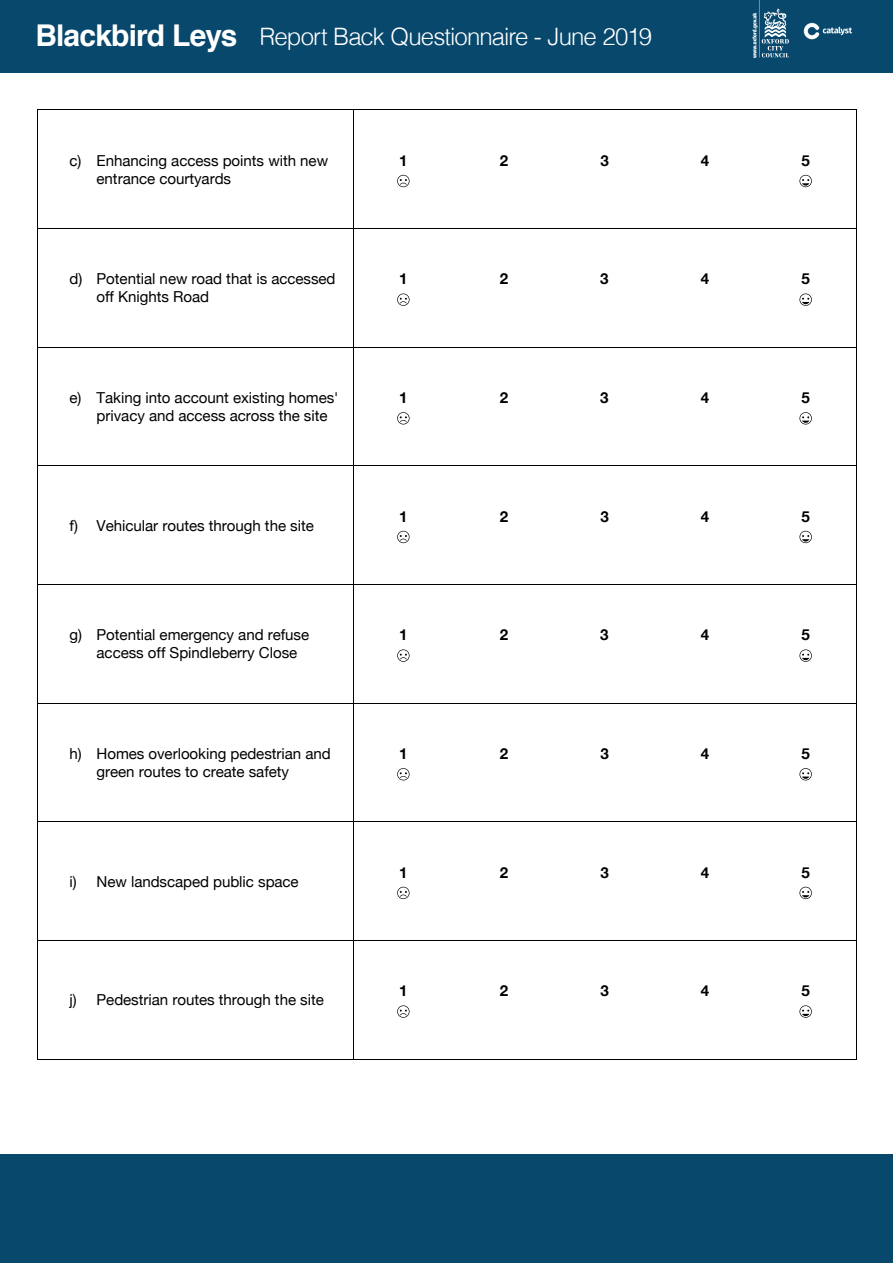
<style>
.page{position:relative;width:893px;height:1263px;background:#fff}
.page>*{position:absolute;margin:0;border:0;box-sizing:border-box;transform-origin:0 0}
.t1{font:300 24px "Helvetica";letter-spacing:-.04em;color:#fff}
.t2{font:15.15px/18px "Helvetica Neue";letter-spacing:-.005em;color:#000}
.t3{font:700 15.15px "Helvetica Neue";color:#000}
.s1{font-weight:700;font-size:30px}
</style>
<div class="page">
<div style="left:0;top:1154px;width:892px;height:109px;background:#07486c"></div>
<div style="left:0;top:0;width:892px;height:72px;background:#07486c"></div>
<img style="left:803px;top:22px;width:49px;height:18px">
<svg style="left:752px;top:0;width:37px;height:58px"></svg>
<hr style="left:38px;top:109px;width:315px;height:1px;background:#000">
<hr style="left:353px;top:109px;width:101px;height:1px;background:#000">
<hr style="left:454px;top:109px;width:100px;height:1px;background:#000">
<hr style="left:555px;top:109px;width:100px;height:1px;background:#000">
<hr style="left:655px;top:109px;width:101px;height:1px;background:#000">
<hr style="left:756px;top:109px;width:100px;height:1px;background:#000">
<hr style="left:37px;top:110px;width:1px;height:118px;background:#000">
<hr style="left:353px;top:110px;width:1px;height:118px;background:#000">
<hr style="left:856px;top:110px;width:1px;height:118px;background:#000">
<hr style="left:38px;top:228px;width:315px;height:1px;background:#000">
<hr style="left:353px;top:228px;width:101px;height:1px;background:#000">
<hr style="left:454px;top:228px;width:100px;height:1px;background:#000">
<hr style="left:555px;top:228px;width:100px;height:1px;background:#000">
<hr style="left:655px;top:228px;width:101px;height:1px;background:#000">
<hr style="left:756px;top:228px;width:100px;height:1px;background:#000">
<hr style="left:37px;top:229px;width:1px;height:118px;background:#000">
<hr style="left:353px;top:229px;width:1px;height:118px;background:#000">
<hr style="left:856px;top:229px;width:1px;height:118px;background:#000">
<hr style="left:38px;top:347px;width:315px;height:1px;background:#000">
<hr style="left:353px;top:347px;width:101px;height:1px;background:#000">
<hr style="left:454px;top:347px;width:100px;height:1px;background:#000">
<hr style="left:555px;top:347px;width:100px;height:1px;background:#000">
<hr style="left:655px;top:347px;width:101px;height:1px;background:#000">
<hr style="left:756px;top:347px;width:100px;height:1px;background:#000">
<hr style="left:37px;top:347px;width:1px;height:118px;background:#000">
<hr style="left:353px;top:347px;width:1px;height:118px;background:#000">
<hr style="left:856px;top:347px;width:1px;height:118px;background:#000">
<hr style="left:38px;top:465px;width:315px;height:1px;background:#000">
<hr style="left:353px;top:465px;width:101px;height:1px;background:#000">
<hr style="left:454px;top:465px;width:100px;height:1px;background:#000">
<hr style="left:555px;top:465px;width:100px;height:1px;background:#000">
<hr style="left:655px;top:465px;width:101px;height:1px;background:#000">
<hr style="left:756px;top:465px;width:100px;height:1px;background:#000">
<hr style="left:37px;top:466px;width:1px;height:118px;background:#000">
<hr style="left:353px;top:466px;width:1px;height:118px;background:#000">
<hr style="left:856px;top:466px;width:1px;height:118px;background:#000">
<hr style="left:38px;top:584px;width:315px;height:1px;background:#000">
<hr style="left:353px;top:584px;width:101px;height:1px;background:#000">
<hr style="left:454px;top:584px;width:100px;height:1px;background:#000">
<hr style="left:555px;top:584px;width:100px;height:1px;background:#000">
<hr style="left:655px;top:584px;width:101px;height:1px;background:#000">
<hr style="left:756px;top:584px;width:100px;height:1px;background:#000">
<hr style="left:37px;top:585px;width:1px;height:118px;background:#000">
<hr style="left:353px;top:585px;width:1px;height:118px;background:#000">
<hr style="left:856px;top:585px;width:1px;height:118px;background:#000">
<hr style="left:38px;top:703px;width:315px;height:1px;background:#000">
<hr style="left:353px;top:703px;width:101px;height:1px;background:#000">
<hr style="left:454px;top:703px;width:100px;height:1px;background:#000">
<hr style="left:555px;top:703px;width:100px;height:1px;background:#000">
<hr style="left:655px;top:703px;width:101px;height:1px;background:#000">
<hr style="left:756px;top:703px;width:100px;height:1px;background:#000">
<hr style="left:37px;top:703px;width:1px;height:118px;background:#000">
<hr style="left:353px;top:703px;width:1px;height:118px;background:#000">
<hr style="left:856px;top:703px;width:1px;height:118px;background:#000">
<hr style="left:38px;top:821px;width:315px;height:1px;background:#000">
<hr style="left:353px;top:821px;width:101px;height:1px;background:#000">
<hr style="left:454px;top:821px;width:100px;height:1px;background:#000">
<hr style="left:555px;top:821px;width:100px;height:1px;background:#000">
<hr style="left:655px;top:821px;width:101px;height:1px;background:#000">
<hr style="left:756px;top:821px;width:100px;height:1px;background:#000">
<hr style="left:37px;top:822px;width:1px;height:118px;background:#000">
<hr style="left:353px;top:822px;width:1px;height:118px;background:#000">
<hr style="left:856px;top:822px;width:1px;height:118px;background:#000">
<hr style="left:38px;top:940px;width:315px;height:1px;background:#000">
<hr style="left:353px;top:940px;width:101px;height:1px;background:#000">
<hr style="left:454px;top:940px;width:100px;height:1px;background:#000">
<hr style="left:555px;top:940px;width:100px;height:1px;background:#000">
<hr style="left:655px;top:940px;width:101px;height:1px;background:#000">
<hr style="left:756px;top:940px;width:100px;height:1px;background:#000">
<hr style="left:37px;top:941px;width:1px;height:118px;background:#000">
<hr style="left:38px;top:1059px;width:315px;height:1px;background:#000">
<hr style="left:353px;top:941px;width:1px;height:118px;background:#000">
<hr style="left:353px;top:1059px;width:101px;height:1px;background:#000">
<hr style="left:453px;top:1059px;width:101px;height:1px;background:#000">
<hr style="left:554px;top:1059px;width:101px;height:1px;background:#000">
<hr style="left:654px;top:1059px;width:102px;height:1px;background:#000">
<hr style="left:755px;top:1059px;width:101px;height:1px;background:#000">
<hr style="left:856px;top:941px;width:1px;height:118px;background:#000">
<svg style="left:397px;top:175px;width:13px;height:12px"></svg>
<svg style="left:799px;top:175px;width:13px;height:12px"></svg>
<svg style="left:397px;top:293px;width:13px;height:13px"></svg>
<svg style="left:799px;top:293px;width:13px;height:13px"></svg>
<svg style="left:397px;top:412px;width:13px;height:12px"></svg>
<svg style="left:799px;top:412px;width:13px;height:12px"></svg>
<svg style="left:397px;top:531px;width:13px;height:12px"></svg>
<svg style="left:799px;top:531px;width:13px;height:12px"></svg>
<svg style="left:397px;top:649px;width:13px;height:13px"></svg>
<svg style="left:799px;top:649px;width:13px;height:13px"></svg>
<svg style="left:397px;top:768px;width:13px;height:12px"></svg>
<svg style="left:799px;top:768px;width:13px;height:12px"></svg>
<svg style="left:397px;top:887px;width:13px;height:12px"></svg>
<svg style="left:799px;top:887px;width:13px;height:12px"></svg>
<svg style="left:397px;top:1005px;width:13px;height:13px"></svg>
<svg style="left:799px;top:1005px;width:13px;height:13px"></svg>
<h1 class="t1" style="left:35px;top:16px;width:618px"><span class="s1">Blackbird Leys</span> Report Back Questionnaire - June 2019</h1>
<p class="t2" style="left:97px;top:152px;width:233px;text-indent:-27px">c) Enhancing access points with new entrance courtyards</p>
<p class="t3" style="left:399px;top:149px;width:10px">1</p>
<p class="t3" style="left:500px;top:149px;width:10px">2</p>
<p class="t3" style="left:600px;top:149px;width:10px">3</p>
<p class="t3" style="left:701px;top:149px;width:10px">4</p>
<p class="t3" style="left:802px;top:149px;width:10px">5</p>
<p class="t2" style="left:97px;top:271px;width:241px;text-indent:-27px">d) Potential new road that is accessed off Knights Road</p>
<p class="t3" style="left:399px;top:267px;width:10px">1</p>
<p class="t3" style="left:500px;top:267px;width:10px">2</p>
<p class="t3" style="left:600px;top:267px;width:10px">3</p>
<p class="t3" style="left:701px;top:267px;width:10px">4</p>
<p class="t3" style="left:802px;top:267px;width:10px">5</p>
<p class="t2" style="left:97px;top:390px;width:243px;text-indent:-27px">e) Taking into account existing homes' privacy and access across the site</p>
<p class="t3" style="left:399px;top:386px;width:10px">1</p>
<p class="t3" style="left:500px;top:386px;width:10px">2</p>
<p class="t3" style="left:600px;top:386px;width:10px">3</p>
<p class="t3" style="left:701px;top:386px;width:10px">4</p>
<p class="t3" style="left:802px;top:386px;width:10px">5</p>
<p class="t2" style="left:70px;top:517px;width:246px">f) Vehicular routes through the site</p>
<p class="t3" style="left:399px;top:505px;width:10px">1</p>
<p class="t3" style="left:500px;top:505px;width:10px">2</p>
<p class="t3" style="left:600px;top:505px;width:10px">3</p>
<p class="t3" style="left:701px;top:505px;width:10px">4</p>
<p class="t3" style="left:802px;top:505px;width:10px">5</p>
<p class="t2" style="left:97px;top:627px;width:214px;text-indent:-27px">g) Potential emergency and refuse access off Spindleberry Close</p>
<p class="t3" style="left:399px;top:623px;width:10px">1</p>
<p class="t3" style="left:500px;top:623px;width:10px">2</p>
<p class="t3" style="left:600px;top:623px;width:10px">3</p>
<p class="t3" style="left:701px;top:623px;width:10px">4</p>
<p class="t3" style="left:802px;top:623px;width:10px">5</p>
<p class="t2" style="left:97px;top:746px;width:236px;text-indent:-27px">h) Homes overlooking pedestrian and green routes to create safety</p>
<p class="t3" style="left:399px;top:742px;width:10px">1</p>
<p class="t3" style="left:500px;top:742px;width:10px">2</p>
<p class="t3" style="left:600px;top:742px;width:10px">3</p>
<p class="t3" style="left:701px;top:742px;width:10px">4</p>
<p class="t3" style="left:802px;top:742px;width:10px">5</p>
<p class="t2" style="left:70px;top:873px;width:231px">i) New landscaped public space</p>
<p class="t2" style="left:70px;top:992px;width:256px">j) Pedestrian routes through the site</p>
<p class="t3" style="left:399px;top:860px;width:10px">1</p>
<p class="t3" style="left:500px;top:860px;width:10px">2</p>
<p class="t3" style="left:600px;top:860px;width:10px">3</p>
<p class="t3" style="left:701px;top:860px;width:10px">4</p>
<p class="t3" style="left:802px;top:860px;width:10px">5</p>
<p class="t3" style="left:399px;top:979px;width:10px">1</p>
<p class="t3" style="left:500px;top:979px;width:10px">2</p>
<p class="t3" style="left:600px;top:979px;width:10px">3</p>
<p class="t3" style="left:701px;top:979px;width:10px">4</p>
<p class="t3" style="left:802px;top:979px;width:10px">5</p>
</div>
